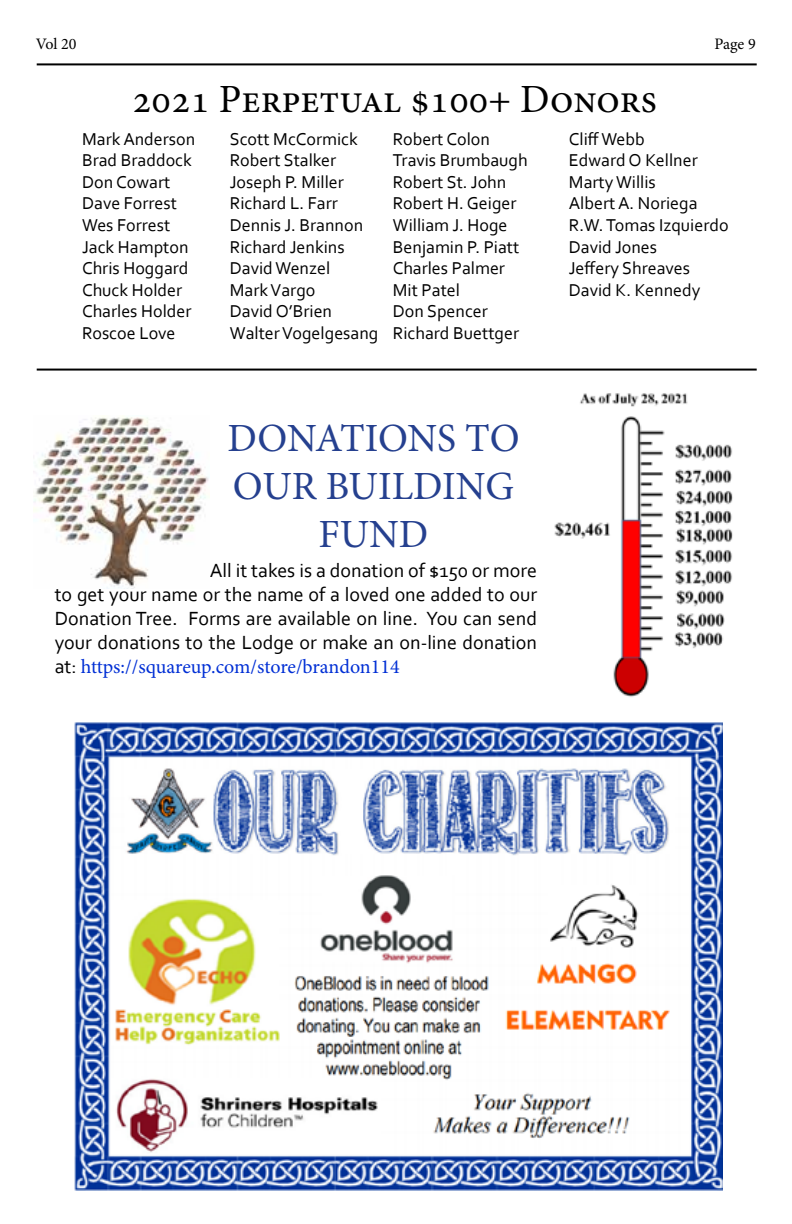
<style>
.page{position:relative;width:792px;height:1224px;background:#fff}
.page>*{position:absolute;margin:0;border:0;box-sizing:border-box;transform-origin:0 0}
.t1{font:40px/48px "Minion Pro";color:#25408f;text-align:center}
.t2{font:40px "Minion Pro";color:#000}
.t3{font:20px/24px "Corbel";color:#000;text-align:justify}
.t4{font:20px "Minion Pro";letter-spacing:-.005em;color:#002fd5}
.t5{font:18px/21.6px "Corbel";color:#000}
.t6{font:16px "Minion Pro";color:#000}
.s1{font-family:"Corbel";color:#000}
</style>
<div class="page">
<img style="left:34px;top:417px;width:175px;height:171px">
<img style="left:74px;top:722px;width:648px;height:469px">
<hr style="left:37px;top:63px;width:720px;height:2px;background:#000">
<hr style="left:37px;top:369px;width:720px;height:2px;background:#000">
<img style="left:554px;top:393px;width:179px;height:304px">
<p class="t6" style="left:36px;top:34px;width:42px">Vol 20</p>
<p class="t6" style="left:715px;top:34px;width:43px">Page 9</p>
<h1 class="t2" style="left:132px;top:72px;width:527px">2021 Perpetual $100+ Donors</h1>
<p class="t5" style="left:230px;top:127px;width:150px">Scott McCormick<br>Robert Stalker<br>Joseph P. Miller<br>Richard L. Farr<br>Dennis J. Brannon<br>Richard Jenkins<br>David Wenzel<br>Mark Vargo<br>David O’Brien<br>Walter Vogelgesang</p>
<p class="t5" style="left:393px;top:127px;width:136px">Robert Colon<br>Travis Brumbaugh<br>Robert St. John<br>Robert H. Geiger<br>William J. Hoge<br>Benjamin P. Piatt<br>Charles Palmer<br>Mit Patel<br>Don Spencer<br>Richard Buettger</p>
<p class="t5" style="left:569px;top:127px;width:161px">Cliff Webb<br>Edward O Kellner<br>Marty Willis<br>Albert A. Noriega<br>R.W. Tomas Izquierdo<br>David Jones<br>Jeffery Shreaves<br>David K. Kennedy</p>
<p class="t5" style="left:82px;top:127px;width:115px">Mark Anderson<br>Brad Braddock<br>Don Cowart<br>Dave Forrest<br>Wes Forrest<br>Jack Hampton<br>Chris Hoggard<br>Chuck Holder<br>Charles Holder<br>Roscoe Love</p>
<h1 class="t1" style="left:227px;top:415px;width:294px">DONATIONS TO<br>OUR BUILDING<br>FUND</h1>
<p class="t3" style="left:55px;top:558px;width:484px;text-indent:155px">All it takes is a donation of $150 or more to get your name or the name of a loved one added to our Donation Tree. Forms are available on line. You can send your donations to the Lodge or make an on-line donation</p>
<p class="t4" style="left:55px;top:654px;width:346px"><span class="s1">at:</span> https://squareup.com/store/brandon114</p>
</div>
